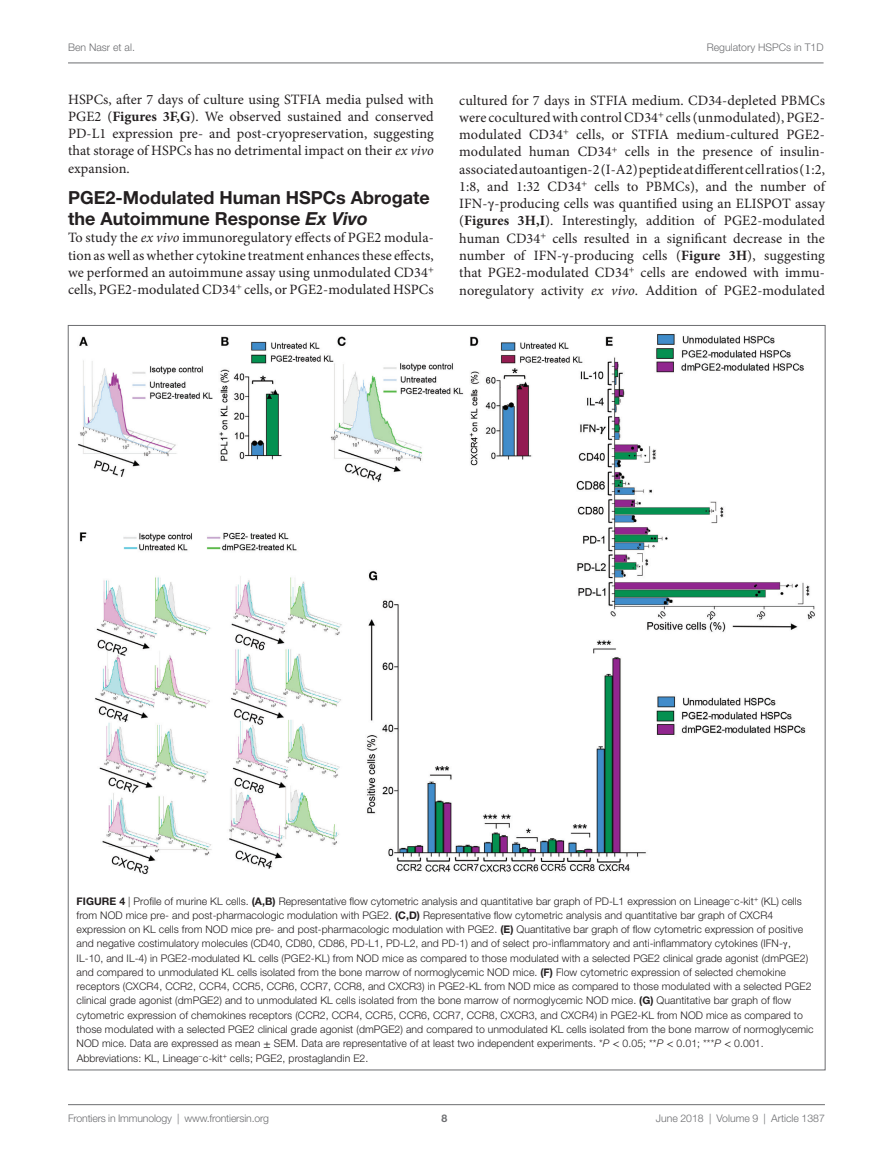
<style>
.page{position:relative;width:893px;height:1170px;background:#fff}
.page>*{position:absolute;margin:0;border:0;box-sizing:border-box;transform-origin:0 0}
.t1{font:700 18px/21px "Helvetica Neue LT Std";color:#231f20}
.t2{font:14.25px/17.2px "Minion Pro";letter-spacing:.005em;color:#231f20;text-align:justify}
.t3{font:300 10.5px/14.2px "Helvetica Neue LT Std";letter-spacing:.005em;color:#231f20}
.t4{font:300 10.5px "Helvetica Neue LT Std";color:#6c6d70}
.t5{font:700 10.5px "Helvetica Neue LT Std";color:#6c6d70}
.s1{font-weight:700}
.s2{font-style:italic}
.s3{font-family:"STIX General"}
.s4{font-family:"STIX General";font-weight:400}
</style>
<div class="page">
<img style="left:78px;top:334px;width:737px;height:540px">
<hr style="left:68px;top:63px;width:756px;height:1px;background:#6c6d70">
<hr style="left:68px;top:1104px;width:757px;height:1px;background:#6c6d70">
<p class="t4" style="left:68px;top:41px;width:68px">Ben Nasr et al.</p>
<p class="t4" style="left:707px;top:41px;width:118px">Regulatory HSPCs in T1D</p>
<p class="t2" style="left:68px;top:90px;width:367px">HSPCs, after 7 days of culture using STFIA media pulsed with PGE2 (<span class="s1">Figures 3F,G</span>). We observed sustained and conserved PD-L1 expression pre- and post-cryopreservation, suggesting that storage of HSPCs has no detrimental impact on their <span class="s2">ex vivo </span>expansion.</p>
<h1 class="t1" style="left:68px;top:187px;width:363px">PGE2-Modulated Human HSPCs Abrogate the Autoimmune Response <span class="s2">Ex Vivo</span></h1>
<p class="t2" style="left:68px;top:229px;width:367px">To study the <span class="s2">ex vivo</span> immunoregulatory effects of PGE2 modula&shy;tion as well as whether cytokine treatment enhances these effects, we performed an autoimmune assay using unmodulated CD34<sup>+ </sup>cells, PGE2-modulated CD34<sup>+</sup> cells, or PGE2-modulated HSPCs</p>
<p class="t2" style="left:459px;top:91px;width:367px">cultured for 7 days in STFIA medium. CD34-depleted PBMCs were cocultured with control CD34<sup>+</sup> cells (unmodulated), PGE2- modulated CD34<sup>+</sup> cells, or STFIA medium-cultured PGE2- modulated human CD34<sup>+</sup> cells in the presence of insulin&shy;associated autoantigen-2 (I-A2) peptide at different cell ratios (1:2, 1:8, and 1:32 CD34<sup>+</sup> cells to PBMCs), and the number of IFN-<span class="s3">γ</span>-producing cells was quantified using an ELISPOT assay (<span class="s1">Figures 3H,I</span>). Interestingly, addition of PGE2-modulated human CD34<sup>+</sup> cells resulted in a significant decrease in the number of IFN-<span class="s3">γ</span>-producing cells (<span class="s1">Figure 3H</span>), suggesting that PGE2-modulated CD34<sup>+</sup> cells are endowed with immu&shy;noregulatory activity <span class="s2">ex vivo</span>. Addition of PGE2-modulated</p>
<p class="t3" style="left:77px;top:893px;width:738px"><span class="s1">Figure 4</span> | Profile of murine KL cells. <span class="s1">(A,B)</span> Representative flow cytometric analysis and quantitative bar graph of PD-L1 expression on Lineage<sup>−</sup>c-kit<sup>+</sup> (KL) cells from NOD mice pre- and post-pharmacologic modulation with PGE2. <span class="s1">(C,D)</span> Representative flow cytometric analysis and quantitative bar graph of CXCR4 expression on KL cells from NOD mice pre- and post-pharmacologic modulation with PGE2. <span class="s1">(E)</span> Quantitative bar graph of flow cytometric expression of positive and negative costimulatory molecules (CD40, CD80, CD86, PD-L1, PD-L2, and PD-1) and of select pro-inflammatory and anti-inflammatory cytokines (IFN-<span class="s4">γ</span>, IL-10, and IL-4) in PGE2-modulated KL cells (PGE2-KL) from NOD mice as compared to those modulated with a selected PGE2 clinical grade agonist (dmPGE2) and compared to unmodulated KL cells isolated from the bone marrow of normoglycemic NOD mice. <span class="s1">(F)</span> Flow cytometric expression of selected chemokine receptors (CXCR4, CCR2, CCR4, CCR5, CCR6, CCR7, CCR8, and CXCR3) in PGE2-KL from NOD mice as compared to those modulated with a selected PGE2 clinical grade agonist (dmPGE2) and to unmodulated KL cells isolated from the bone marrow of normoglycemic NOD mice. <span class="s1">(G)</span> Quantitative bar graph of flow cytometric expression of chemokines receptors (CCR2, CCR4, CCR5, CCR6, CCR7, CCR8, CXCR3, and CXCR4) in PGE2-KL from NOD mice as compared to those modulated with a selected PGE2 clinical grade agonist (dmPGE2) and compared to unmodulated KL cells isolated from the bone marrow of normoglycemic NOD mice. Data are expressed as mean <span class="s4">±</span> SEM. Data are representative of at least two independent experiments. *<span class="s2">P</span> <span class="s4">&lt;</span> 0.05; **<span class="s2">P</span> <span class="s4">&lt;</span> 0.01; ***<span class="s2">P</span> <span class="s4">&lt;</span> 0.001.<br>Abbreviations: KL, Lineage<sup>−</sup>c-kit<sup>+</sup> cells; PGE2, prostaglandin E2.</p>
<p class="t4" style="left:68px;top:1111px;width:203px">Frontiers in Immunology | www.frontiersin.org</p>
<p class="t4" style="left:656px;top:1111px;width:171px">June 2018 | Volume 9 | Article 1387</p>
<p class="t5" style="left:441px;top:1111px;width:7px">8</p>
</div>
